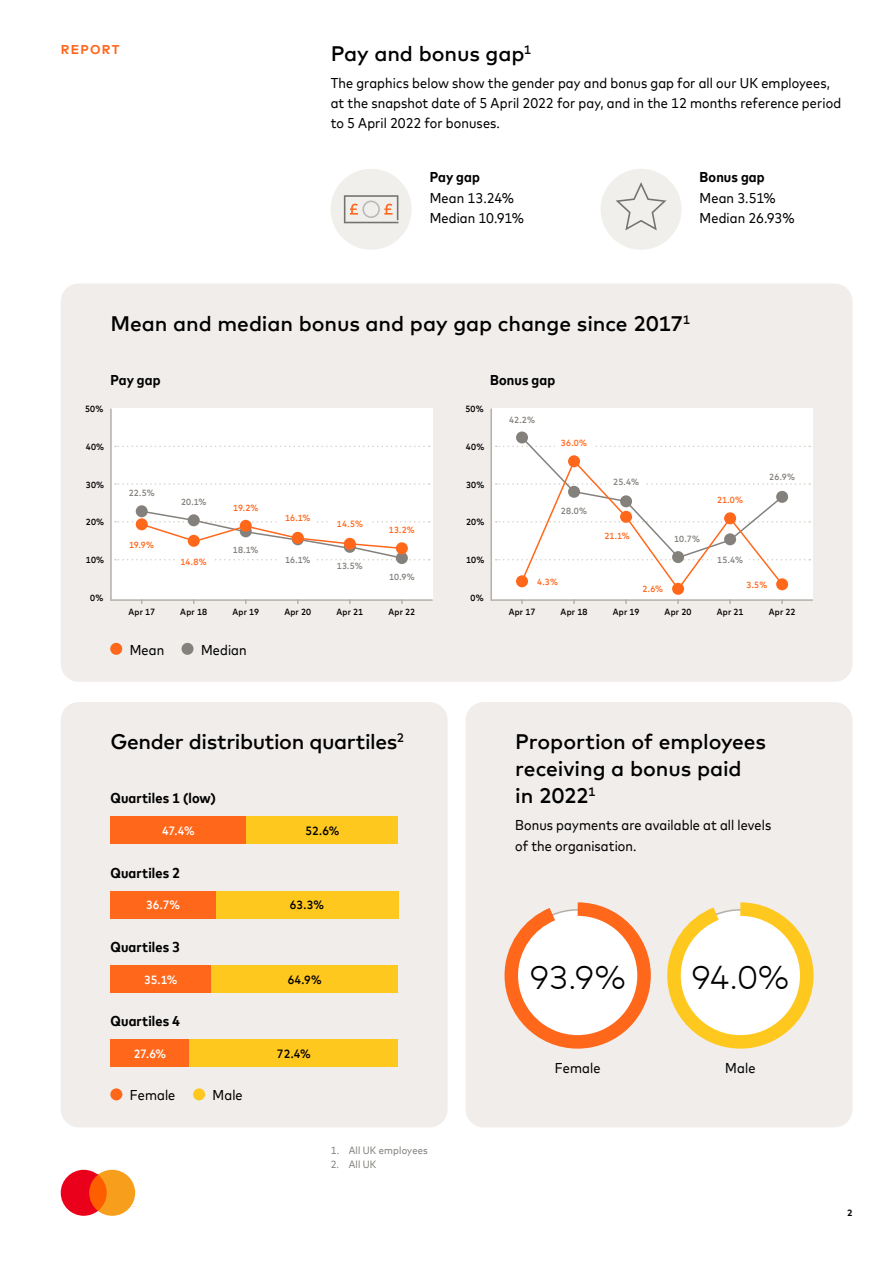
<style>
.page{position:relative;width:893px;height:1263px;background:#fff}
.page>*{position:absolute;margin:0;border:0;box-sizing:border-box;transform-origin:0 0}
.t1{font:300 33px "Mark Offc For MC";color:#000}
.t2{font:500 21px/27px "Mark Offc For MC";letter-spacing:-.01em;color:#000}
.t3{font:14.25px/20.2px "Mark For MC Nrw";letter-spacing:.01em;color:#000}
.t4{font:700 14.25px "Mark For MC Nrw";letter-spacing:.01em;color:#000}
.t5{font:700 12.75px "Mark Offc For MC";letter-spacing:.1em;color:#ff671b}
.t6{font:500 12px "Mark For MC Nrw";color:#fff}
.t7{font:500 12px "Mark For MC Nrw";letter-spacing:.01em;color:#000}
.t8{font:10.5px "Mark For MC Nrw";letter-spacing:.02em;color:#84817d}
.t9{font:500 9px "Mark For MC Nrw";letter-spacing:.025em;color:#000}
.t10{font:500 9px "Mark For MC Nrw";letter-spacing:.02em;color:#84817d}
.t11{font:500 9px "Mark For MC Nrw";letter-spacing:.02em;color:#ff671b}
.t12{font:700 9px "Mark Offc For MC";color:#000}
</style>
<div class="page">
<svg style="left:61px;top:1170px;width:74px;height:46px;background:#f46c3b"></svg>
<div style="left:61px;top:284px;width:791px;height:398px;background:#f0edeb;border-radius:18px"></div>
<div style="left:491px;top:409px;width:322px;height:191px;background:#fff"></div>
<div style="left:111px;top:408px;width:322px;height:191px;background:#fff"></div>
<svg style="left:115px;top:483px;width:315px;height:2px"></svg>
<svg style="left:115px;top:446px;width:315px;height:1px"></svg>
<div style="left:466px;top:702px;width:386px;height:425px;background:#f0edeb;border-radius:18px"></div>
<hr style="left:111px;top:599px;width:322px;height:2px;background:#b3b0a9">
<hr style="left:490px;top:409px;width:2px;height:192px;background:#b3b0a9">
<hr style="left:491px;top:599px;width:322px;height:2px;background:#b3b0a9">
<div style="left:110px;top:643px;width:12px;height:12px;background:#ff671b;border-radius:50%"></div>
<div style="left:182px;top:643px;width:12px;height:12px;background:#84817d;border-radius:50%"></div>
<div style="left:61px;top:702px;width:387px;height:425px;background:#f0edeb;border-radius:18px"></div>
<div style="left:110px;top:891px;width:106px;height:27px;background:#ff671b"></div>
<div style="left:110px;top:817px;width:137px;height:27px;background:#ff671b"></div>
<div style="left:110px;top:965px;width:101px;height:27px;background:#ff671b"></div>
<div style="left:110px;top:1040px;width:80px;height:27px;background:#ff671b"></div>
<div style="left:216px;top:891px;width:182px;height:27px;background:#ffc81f"></div>
<div style="left:247px;top:817px;width:151px;height:27px;background:#ffc81f"></div>
<div style="left:211px;top:965px;width:187px;height:27px;background:#ffc81f"></div>
<div style="left:190px;top:1040px;width:208px;height:27px;background:#ffc81f"></div>
<div style="left:110px;top:1088px;width:12px;height:12px;background:#ff671b;border-radius:50%"></div>
<div style="left:193px;top:1088px;width:12px;height:12px;background:#ffc81f;border-radius:50%"></div>
<div style="left:331px;top:169px;width:81px;height:81px;background:#f1efeb;border-radius:50%"></div>
<div style="left:601px;top:169px;width:81px;height:81px;background:#f1efeb;border-radius:50%"></div>
<svg style="left:344px;top:195px;width:54px;height:28px"></svg>
<svg style="left:616px;top:182px;width:50px;height:48px"></svg>
<hr style="left:110px;top:409px;width:2px;height:192px;background:#b3b0a9">
<svg style="left:504px;top:902px;width:310px;height:147px"></svg>
<div style="left:136px;top:505px;width:12px;height:12px;background:#84817d;border-radius:50%"></div>
<div style="left:396px;top:552px;width:12px;height:12px;background:#84817d;border-radius:50%"></div>
<svg style="left:115px;top:510px;width:315px;height:50px"></svg>
<svg style="left:516px;top:431px;width:12px;height:12px"></svg>
<div style="left:672px;top:583px;width:12px;height:12px;background:#ff671b;border-radius:50%"></div>
<svg style="left:496px;top:435px;width:314px;height:156px"></svg>
<p class="t5" style="left:61px;top:40px;width:60px">REPORT</p>
<h2 class="t2" style="left:331px;top:38px;width:202px">Pay and bonus gap<sup>1</sup></h2>
<p class="t3" style="left:331px;top:71px;width:512px">The graphics below show the gender pay and bonus gap for all our UK employees, at the snapshot date of 5 April 2022 for pay, and in the 12 months reference period to 5 April 2022 for bonuses.</p>
<p class="t4" style="left:430px;top:166px;width:52px">Pay gap</p>
<p class="t3" style="left:430px;top:186px;width:96px">Mean 13.24%<br>Median 10.91%</p>
<p class="t4" style="left:700px;top:166px;width:67px">Bonus gap</p>
<p class="t3" style="left:700px;top:186px;width:97px">Mean 3.51%<br>Median 26.93%</p>
<p class="t9" style="left:85px;top:402px;width:20px">50%</p>
<h2 class="t2" style="left:110px;top:308px;width:581px">Mean and median bonus and pay gap change since 2017<sup>1</sup></h2>
<p class="t4" style="left:110px;top:369px;width:52px">Pay gap</p>
<p class="t4" style="left:490px;top:369px;width:67px">Bonus gap</p>
<p class="t9" style="left:465px;top:402px;width:20px">50%</p>
<p class="t10" style="left:509px;top:413px;width:27px">42.2%</p>
<p class="t9" style="left:86px;top:440px;width:20px">40%</p>
<p class="t9" style="left:86px;top:478px;width:20px">30%</p>
<p class="t9" style="left:466px;top:440px;width:20px">40%</p>
<p class="t9" style="left:466px;top:478px;width:20px">30%</p>
<p class="t11" style="left:561px;top:436px;width:28px">36.0%</p>
<p class="t10" style="left:613px;top:475px;width:27px">25.4%</p>
<p class="t10" style="left:769px;top:470px;width:27px">26.9%</p>
<p class="t9" style="left:86px;top:515px;width:20px">20%</p>
<p class="t9" style="left:86px;top:553px;width:20px">10%</p>
<p class="t9" style="left:90px;top:591px;width:15px">0%</p>
<p class="t10" style="left:129px;top:486px;width:27px">22.5%</p>
<p class="t11" style="left:129px;top:538px;width:26px">19.9%</p>
<p class="t9" style="left:128px;top:605px;width:28px">Apr 17</p>
<p class="t10" style="left:181px;top:495px;width:27px">20.1%</p>
<p class="t11" style="left:180px;top:555px;width:28px">14.8%</p>
<p class="t11" style="left:233px;top:501px;width:27px">19.2%</p>
<p class="t10" style="left:233px;top:544px;width:27px">18.1%</p>
<p class="t11" style="left:285px;top:511px;width:27px">16.1%</p>
<p class="t10" style="left:285px;top:553px;width:27px">16.1%</p>
<p class="t11" style="left:337px;top:517px;width:28px">14.5%</p>
<p class="t10" style="left:337px;top:559px;width:28px">13.5%</p>
<p class="t11" style="left:389px;top:523px;width:28px">13.2%</p>
<p class="t10" style="left:389px;top:570px;width:27px">10.9%</p>
<p class="t9" style="left:180px;top:605px;width:28px">Apr 18</p>
<p class="t9" style="left:232px;top:605px;width:28px">Apr 19</p>
<p class="t9" style="left:284px;top:605px;width:28px">Apr 20</p>
<p class="t9" style="left:336px;top:605px;width:28px">Apr 21</p>
<p class="t9" style="left:388px;top:605px;width:28px">Apr 22</p>
<p class="t3" style="left:130px;top:638px;width:36px">Mean</p>
<p class="t3" style="left:201px;top:638px;width:47px">Median</p>
<h2 class="t2" style="left:110px;top:727px;width:295px">Gender distribution quartiles<sup>2</sup></h2>
<p class="t4" style="left:110px;top:787px;width:107px">Quartiles 1 (low)</p>
<p class="t6" style="left:162px;top:822px;width:34px">47.4%</p>
<p class="t4" style="left:110px;top:862px;width:71px">Quartiles 2</p>
<p class="t6" style="left:146px;top:896px;width:36px">36.7%</p>
<p class="t4" style="left:110px;top:936px;width:71px">Quartiles 3</p>
<p class="t6" style="left:144px;top:970px;width:35px">35.1%</p>
<p class="t4" style="left:110px;top:1010px;width:71px">Quartiles 4</p>
<p class="t6" style="left:134px;top:1045px;width:34px">27.6%</p>
<p class="t3" style="left:130px;top:1084px;width:47px">Female</p>
<p class="t3" style="left:213px;top:1084px;width:32px">Male</p>
<p class="t7" style="left:306px;top:822px;width:35px">52.6%</p>
<p class="t7" style="left:290px;top:896px;width:36px">63.3%</p>
<p class="t7" style="left:288px;top:970px;width:36px">64.9%</p>
<p class="t7" style="left:277px;top:1045px;width:35px">72.4%</p>
<p class="t8" style="left:331px;top:1143px;width:99px">1. All UK employees</p>
<p class="t8" style="left:331px;top:1156px;width:47px">2. All UK</p>
<p class="t9" style="left:466px;top:515px;width:20px">20%</p>
<p class="t9" style="left:466px;top:553px;width:20px">10%</p>
<p class="t9" style="left:471px;top:591px;width:15px">0%</p>
<p class="t10" style="left:561px;top:504px;width:28px">28.0%</p>
<p class="t11" style="left:537px;top:575px;width:23px">4.3%</p>
<p class="t11" style="left:604px;top:529px;width:27px">21.1%</p>
<p class="t10" style="left:674px;top:532px;width:27px">10.7%</p>
<p class="t11" style="left:642px;top:582px;width:22px">2.6%</p>
<p class="t11" style="left:717px;top:493px;width:28px">21.0%</p>
<p class="t10" style="left:717px;top:553px;width:27px">15.4%</p>
<p class="t11" style="left:746px;top:578px;width:22px">3.5%</p>
<p class="t9" style="left:509px;top:605px;width:28px">Apr 17</p>
<p class="t9" style="left:561px;top:605px;width:28px">Apr 18</p>
<p class="t9" style="left:613px;top:605px;width:28px">Apr 19</p>
<p class="t9" style="left:665px;top:605px;width:28px">Apr 20</p>
<p class="t9" style="left:717px;top:605px;width:28px">Apr 21</p>
<p class="t9" style="left:769px;top:605px;width:28px">Apr 22</p>
<h2 class="t2" style="left:515px;top:727px;width:252px">Proportion of employees receiving a bonus paid<br>in 2022<sup>1</sup></h2>
<p class="t3" style="left:515px;top:814px;width:258px">Bonus payments are available at all levels of the organisation.</p>
<h1 class="t1" style="left:529px;top:952px;width:98px">93.9%</h1>
<h1 class="t1" style="left:691px;top:952px;width:100px">94.0%</h1>
<p class="t3" style="left:555px;top:1057px;width:47px">Female</p>
<p class="t3" style="left:725px;top:1057px;width:32px">Male</p>
<p class="t12" style="left:847px;top:1206px;width:7px">2</p>
</div>
